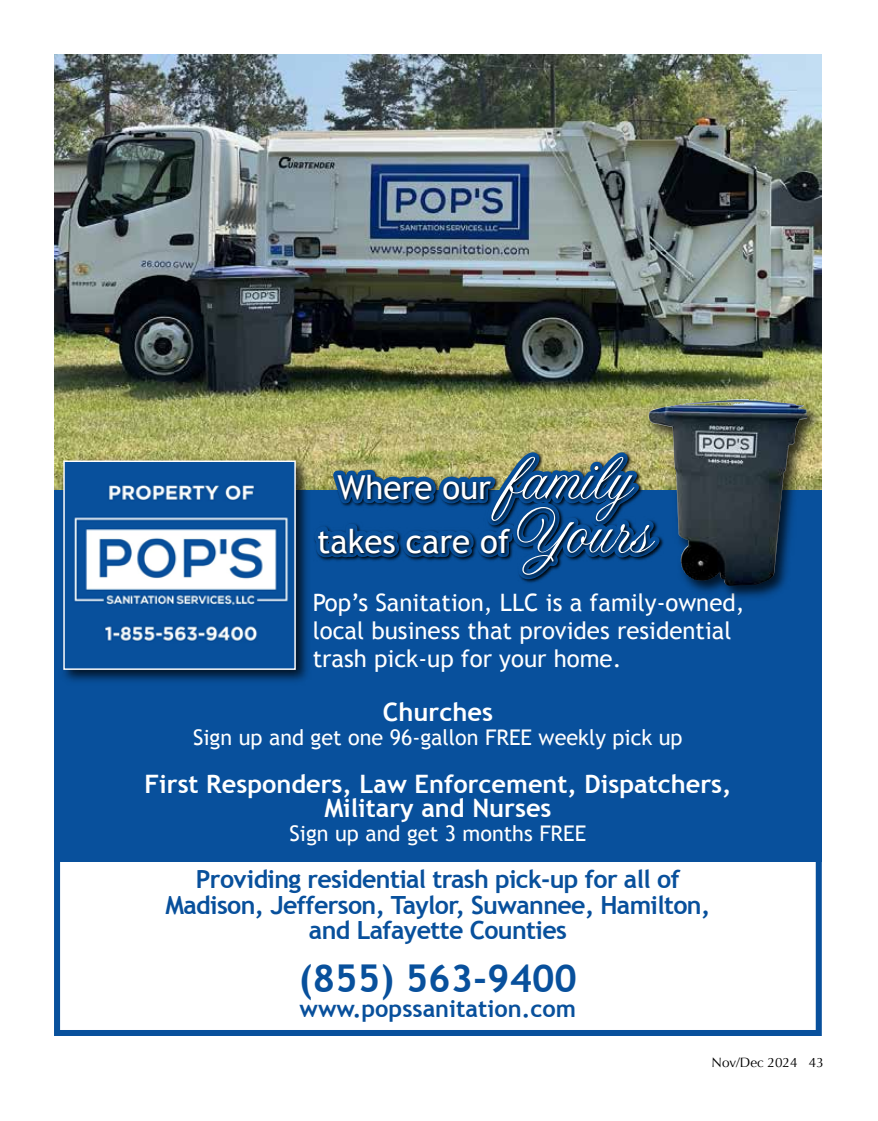
<style>
.page{position:relative;width:878px;height:1121px;background:#fff}
.page>*{position:absolute;margin:0;border:0;box-sizing:border-box;transform-origin:0 0}
.t1{font:700 38.25px "Trebuchet MS";color:#08509c}
.t2{font:33px/53.8px "Trebuchet MS";color:#fff;text-align:center}
.t3{font:700 25.35px/24.2px "Trebuchet MS";color:#fff;text-align:center}
.t4{font:700 25.05px/25.8px "Trebuchet MS";letter-spacing:-.025em;color:#08509c;text-align:center}
.t5{font:24px/27.8px "Trebuchet MS";color:#fff}
.t6{font:700 23.55px "Trebuchet MS";color:#08509c}
.t7{font:21.6px "Trebuchet MS";color:#fff}
.t8{font:13.5px "Optima";color:#000}
.s1{font-family:"Altast Greeting";font-size:66px}
</style>
<div class="page">
<div style="left:54px;top:54px;width:767px;height:807px;background:#08509c"></div>
<img style="left:54px;top:54px;width:767px;height:435px">
<img style="left:56px;top:454px;width:252px;height:228px">
<img style="left:65px;top:462px;width:229px;height:206px">
<div style="left:63px;top:460px;width:233px;height:210px;border:1px solid #fff"></div>
<img style="left:632px;top:380px;width:189px;height:218px">
<img style="left:681px;top:399px;width:82px;height:6px">
<img style="left:251px;top:442px;width:466px;height:176px">
<h2 class="t2" style="left:317px;top:460px;width:332px">Where our <span class="s1">family </span>takes care o<span class="s1">Yours</span></h2>
<h2 class="t2" style="left:498px;top:514px;width:14px">f</h2>
<p class="t5" style="left:313px;top:589px;width:433px">Pop’s Sanitation, LLC is a family-owned, local business that provides residential trash pick-up for your home.</p>
<p class="t3" style="left:383px;top:699px;width:111px">Churches</p>
<p class="t7" style="left:193px;top:724px;width:491px">Sign up and get one 96-gallon FREE weekly pick up</p>
<p class="t3" style="left:144px;top:771px;width:588px">First Responders, Law Enforcement, Dispatchers,<br>Military and Nurses</p>
<p class="t7" style="left:289px;top:820px;width:298px">Sign up and get 3 months FREE</p>
<p class="t4" style="left:165px;top:866px;width:546px">Providing residential trash pick-up for all of<br>Madison, Jefferson, Taylor, Suwannee, Hamilton, and Lafayette Counties</p>
<h1 class="t1" style="left:299px;top:955px;width:280px">(855) 563-9400</h1>
<p class="t6" style="left:299px;top:994px;width:278px">www.popssanitation.com</p>
<p class="t8" style="left:711px;top:1054px;width:114px">Nov/Dec 2024 43</p>
</div>
